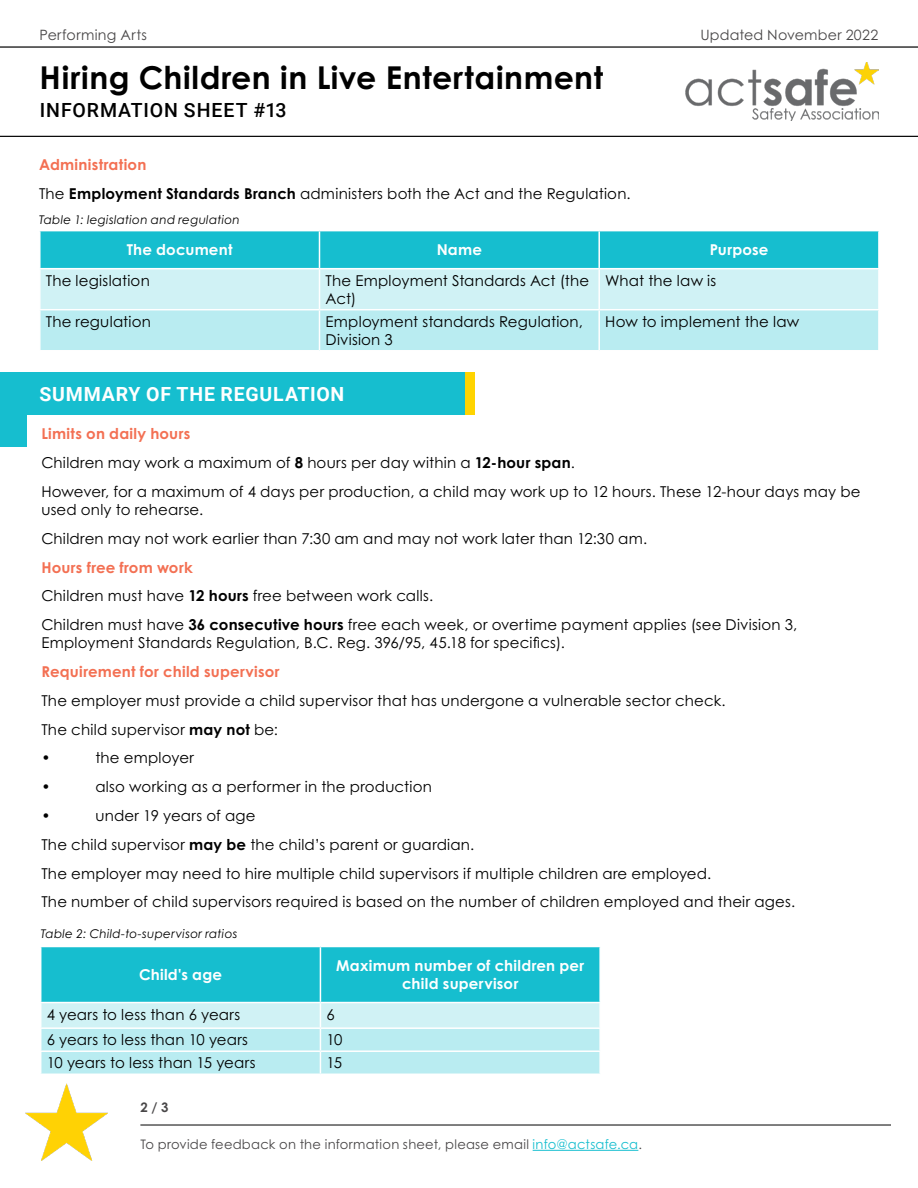
<style>
.page{position:relative;width:918px;height:1188px;background:#fff}
.page>*{position:absolute;margin:0;border:0;box-sizing:border-box;transform-origin:0 0}
.t1{font:700 31.5px "Century Gothic Pro";letter-spacing:.02em;color:#000}
.t2{font:700 19.5px "Roboto";letter-spacing:.04em;color:#fff}
.t3{font:500 19.5px "Roboto";letter-spacing:.05em;color:#000}
.t4{font:15px/28.8px "Century Gothic Pro";letter-spacing:.015em;color:#000}
.t5{font:700 15px/18px "Century Gothic Pro";letter-spacing:.015em;color:#fff;text-align:center}
.t6{font:700 15px "Century Gothic Pro";letter-spacing:.015em;color:#f37053}
.t7{font:14.25px "Century Gothic Pro";letter-spacing:.02em;color:#494748}
.t8{font:13.2px "Century Gothic Pro";letter-spacing:.02em;color:#494748}
.t9{font:700 13.2px "Century Gothic Pro";color:#494748}
.t10{font:italic 12px "Century Gothic Pro";letter-spacing:.025em;color:#000}
.s1{font-weight:700;color:#f37053}
.s2{font-weight:700}
.s3{color:#16becf}
</style>
<div class="page">
<svg style="left:41px;top:231px;width:837px;height:119px;background:#8edfe7"></svg>
<hr style="left:319px;top:231px;width:1px;height:37px;background:#fff">
<hr style="left:598px;top:231px;width:2px;height:37px;background:#fff">
<hr style="left:39px;top:268px;width:280px;height:1px;background:#fff">
<hr style="left:319px;top:268px;width:280px;height:1px;background:#fff">
<hr style="left:599px;top:268px;width:281px;height:1px;background:#fff">
<hr style="left:319px;top:269px;width:1px;height:40px;background:#fff">
<hr style="left:598px;top:269px;width:2px;height:40px;background:#fff">
<hr style="left:39px;top:309px;width:280px;height:1px;background:#fff">
<hr style="left:319px;top:309px;width:280px;height:1px;background:#fff">
<hr style="left:599px;top:309px;width:281px;height:1px;background:#fff">
<hr style="left:319px;top:310px;width:1px;height:40px;background:#fff">
<hr style="left:598px;top:310px;width:2px;height:40px;background:#fff">
<div style="left:0;top:373px;width:465px;height:74px;background:#16becf"></div>
<div style="left:28px;top:415px;width:866px;height:509px;background:#fff"></div>
<svg style="left:40px;top:946px;width:560px;height:128px;background:#7cdae4"></svg>
<hr style="left:599px;top:1029px;width:2px;height:21px;background:#fff">
<hr style="left:599px;top:1052px;width:2px;height:22px;background:#fff">
<hr style="left:0;top:136px;width:918px;height:1px;background:#000">
<hr style="left:0;top:46px;width:918px;height:2px;background:#000">
<img style="left:685px;top:62px;width:193px;height:59px">
<hr style="left:140px;top:1125px;width:751px;height:1px;background:#000">
<hr style="left:533px;top:1150px;width:105px;height:1px;background:#16becf">
<img style="left:26px;top:1083px;width:81px;height:78px">
<p class="t7" style="left:40px;top:26px;width:109px">Performing Arts</p>
<p class="t7" style="left:700px;top:26px;width:180px">Updated November 2022</p>
<h1 class="t1" style="left:40px;top:58px;width:565px">Hiring Children in Live Entertainment</h1>
<h2 class="t3" style="left:40px;top:97px;width:248px">INFORMATION SHEET #13</h2>
<p class="t4" style="left:39px;top:150px;width:593px"><span class="s1">Administration<br></span>The <span class="s2">Employment Standards Branch</span> administers both the Act and the Regulation.</p>
<p class="t10" style="left:39px;top:212px;width:202px">Table 1: legislation and regulation</p>
<p class="t5" style="left:127px;top:240px;width:107px">The document</p>
<p class="t5" style="left:437px;top:240px;width:47px">Name</p>
<p class="t5" style="left:710px;top:240px;width:60px">Purpose</p>
<p class="t4" style="left:46px;top:266px;width:106px">The legislation</p>
<p class="t4" style="left:326px;top:271px;width:265px;line-height:18px">The Employment Standards Act (the<br>Act)</p>
<p class="t4" style="left:605px;top:266px;width:113px">What the law is</p>
<p class="t4" style="left:46px;top:307px;width:107px">The regulation</p>
<p class="t4" style="left:326px;top:312px;width:259px;line-height:18px">Employment standards Regulation,<br>Division 3</p>
<p class="t4" style="left:605px;top:307px;width:196px">How to implement the law</p>
<h2 class="t2" style="left:39px;top:381px;width:307px">SUMMARY OF THE REGULATION</h2>
<p class="t4" style="left:41px;top:419px;width:821px"><span class="s1">Limits on daily hours<br></span>Children may work a maximum of <span class="s2">8</span> hours per day within a <span class="s2">12-hour span</span>.<br>However, for a maximum of 4 days per production, a child may work up to 12 hours. These 12-hour days may be</p>
<p class="t4" style="left:41px;top:495px;width:607px">used only to rehearse.<br>Children may not work earlier than 7:30 am and may not work later than 12:30 am.</p>
<p class="t4" style="left:41px;top:553px;width:757px"><span class="s1">Hours free from work<br></span>Children must have <span class="s2">12 hours</span> free between work calls.<br>Children must have <span class="s2">36 consecutive hours</span> free each week, or overtime payment applies (see Division 3,</p>
<p class="t4" style="left:41px;top:628px;width:525px">Employment Standards Regulation, B.C. Reg. 396/95, 45.18 for specifics).</p>
<p class="t6" style="left:41px;top:662px;width:240px">Requirement for child supervisor</p>
<p class="t4" style="left:41px;top:686px;width:686px">The employer must provide a child supervisor that has undergone a vulnerable sector check.<br>The child supervisor <span class="s2">may not</span> be:<br>•</p>
<p class="t4" style="left:95px;top:743px;width:100px">the employer</p>
<p class="t4" style="left:41px;top:772px;width:11px">•</p>
<p class="t4" style="left:95px;top:772px;width:338px">also working as a performer in the production</p>
<p class="t4" style="left:41px;top:801px;width:11px">•</p>
<p class="t4" style="left:41px;top:801px;width:755px;text-indent:54px">under 19 years of age<br>The child supervisor <span class="s2">may be</span> the child’s parent or guardian.<br>The employer may need to hire multiple child supervisors if multiple children are employed.<br>The number of child supervisors required is based on the number of children employed and their ages.</p>
<p class="t10" style="left:41px;top:927px;width:198px">Table 2: Child-to-supervisor ratios</p>
<p class="t5" style="left:139px;top:965px;width:85px">Child's age</p>
<p class="t5" style="left:336px;top:956px;width:250px">Maximum number of children per child supervisor</p>
<p class="t4" style="left:47px;top:1000px;width:195px">4 years to less than 6 years</p>
<p class="t4" style="left:326px;top:1000px;width:10px">6</p>
<p class="t4" style="left:47px;top:1025px;width:203px">6 years to less than 10 years</p>
<p class="t4" style="left:326px;top:1025px;width:18px">10</p>
<p class="t4" style="left:47px;top:1048px;width:210px">10 years to less than 15 years</p>
<p class="t4" style="left:326px;top:1048px;width:17px">15</p>
<p class="t9" style="left:140px;top:1099px;width:30px">2 / 3</p>
<p class="t8" style="left:140px;top:1136px;width:503px">To provide feedback on the information sheet, please email <span class="s3">info@actsafe.ca</span>.</p>
</div>
